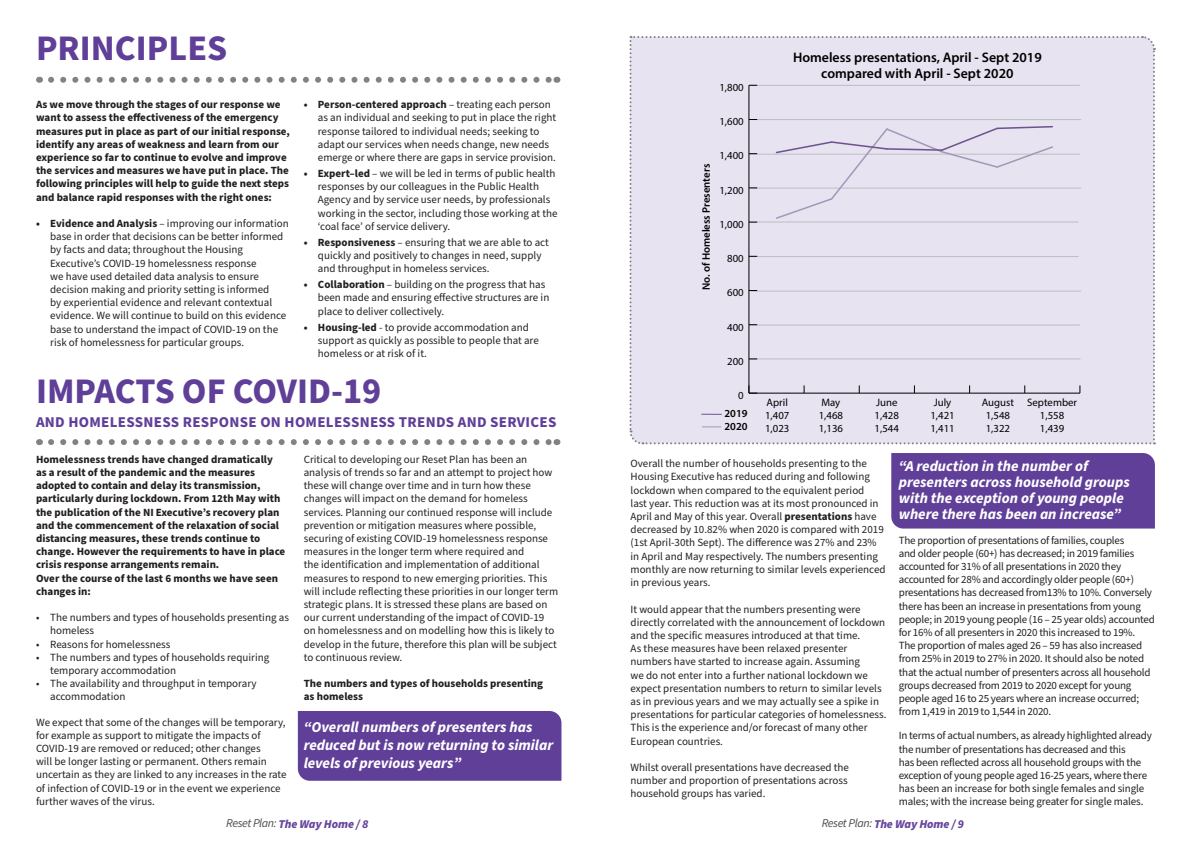
<style>
.page{position:relative;width:1191px;height:842px;background:#fff}
.page>*{position:absolute;margin:0;border:0;box-sizing:border-box;transform-origin:0 0}
.h_Heading{font:700 36px "Source Sans Pro";color:#603f99}
.p_body_text{font:italic 700 15px/16px "Source Sans Pro";color:#fff}
.p_body_text-2{font:700 15px "Source Sans Pro";letter-spacing:.02em;color:#603f99}
.t1{font:600 13.9px/16.6px "Myriad Pro";color:#000;text-align:center}
.t2{font:italic 900 12px "Source Sans Pro";letter-spacing:-.01em;color:#66479d}
.p_body_text-3{font:11px/13.2px "Source Sans Pro";color:#231f20}
.p_body_text-4{font:11px/13.2px "Source Sans Pro";letter-spacing:-.02em;color:#231f20}
.p_body_text-5{font:700 11px/13.2px "Source Sans Pro";color:#231f20}
.t3{font:10.8px/12.9px "Myriad Pro";color:#000}
.t4{font:600 10.8px/12.9px "Myriad Pro";color:#000}
.s1{font-weight:700}
.s2{font-weight:400}
.s3{font-weight:400;color:#4d4d4f}
.s4{font-weight:700;color:#603f99}
</style>
<div class="page">
<div style="left:891px;top:453px;width:263px;height:75px;background:#603f99"></div>
<div style="left:298px;top:711px;width:263px;height:70px;background:#603f99"></div>
<svg style="left:51px;top:77px;width:499px;height:6px"></svg>
<svg style="left:51px;top:439px;width:499px;height:6px"></svg>
<div style="left:629px;top:36px;width:526px;height:409px;background:#e7e3f1"></div>
<p class="h_Heading" style="left:36px;top:24px;width:193px">PRINCIPLES</p>
<p class="p_body_text-5" style="left:36px;top:98px;width:255px">As we move through the stages of our response we want to assess the effectiveness of the emergency measures put in place as part of our initial response, identify any areas of weakness and learn from our experience so far to continue to evolve and improve the services and measures we have put in place. The following principles will help to guide the next steps and balance rapid responses with the right ones:</p>
<p class="p_body_text-3" style="left:50px;top:217px;width:240px;text-indent:-14px"><span class="s1">• Evidence and Analysis</span> – improving our information base in order that decisions can be better informed by facts and data; throughout the Housing Executive’s COVID-19 homelessness response<br>we have used detailed data analysis to ensure decision making and priority setting is informed<br>by experiential evidence and relevant contextual evidence. We will continue to build on this evidence base to understand the impact of COVID-19 on the risk of homelessness for particular groups.</p>
<p class="p_body_text-5" style="left:304px;top:98px;width:249px">• Person-centered approach <span class="s2">– treating each person</span></p>
<p class="p_body_text-3" style="left:318px;top:111px;width:240px">as an individual and seeking to put in place the right response tailored to individual needs; seeking to adapt our services when needs change, new needs emerge or where there are gaps in service provision.</p>
<p class="p_body_text-3" style="left:318px;top:167px;width:241px;text-indent:-14px"><span class="s1">• Expert–led</span> – we will be led in terms of public health responses by our colleagues in the Public Health Agency and by service user needs, by professionals working in the sector, including those working at the ‘coal face’ of service delivery.</p>
<p class="p_body_text-3" style="left:318px;top:236px;width:232px;text-indent:-14px"><span class="s1">• Responsiveness</span> – ensuring that we are able to act quickly and positively to changes in need, supply and throughput in homeless services.</p>
<p class="p_body_text-3" style="left:318px;top:278px;width:233px;text-indent:-14px"><span class="s1">• Collaboration</span> – building on the progress that has been made and ensuring effective structures are in place to deliver collectively.</p>
<p class="p_body_text-3" style="left:318px;top:321px;width:222px;text-indent:-14px"><span class="s1">• Housing-led</span> - to provide accommodation and support as quickly as possible to people that are homeless or at risk of it.</p>
<p class="h_Heading" style="left:36px;top:367px;width:347px">IMPACTS OF COVID-19</p>
<p class="p_body_text-2" style="left:36px;top:412px;width:522px">AND HOMELESSNESS RESPONSE ON HOMELESSNESS TRENDS AND SERVICES</p>
<p class="p_body_text-5" style="left:36px;top:453px;width:251px">Homelessness trends have changed dramatically as a result of the pandemic and the measures adopted to contain and delay its transmission, particularly during lockdown. From 12th May with the publication of the NI Executive’s recovery plan and the commencement of the relaxation of social distancing measures, these trends continue to change. However the requirements to have in place crisis response arrangements remain.<br>Over the course of the last 6 months we have seen changes in:</p>
<p class="p_body_text-3" style="left:50px;top:611px;width:240px;text-indent:-14px">• The numbers and types of households presenting as homeless</p>
<p class="p_body_text-3" style="left:36px;top:638px;width:136px">• Reasons for homelessness</p>
<p class="p_body_text-3" style="left:50px;top:651px;width:221px;text-indent:-14px">• The numbers and types of households requiring temporary accommodation</p>
<p class="p_body_text-3" style="left:50px;top:677px;width:208px;text-indent:-14px">• The availability and throughput in temporary accommodation</p>
<p class="p_body_text-3" style="left:36px;top:716px;width:252px">We expect that some of the changes will be temporary, for example as support to mitigate the impacts of COVID-19 are removed or reduced; other changes<br>will be longer lasting or permanent. Others remain uncertain as they are linked to any increases in the rate of infection of COVID-19 or in the event we experience further waves of the virus.</p>
<p class="p_body_text-3" style="left:304px;top:453px;width:256px">Critical to developing our Reset Plan has been an analysis of trends so far and an attempt to project how these will change over time and in turn how these changes will impact on the demand for homeless services. Planning our continued response will include prevention or mitigation measures where possible, securing of existing COVID-19 homelessness response measures in the longer term where required and<br>the identification and implementation of additional measures to respond to new emerging priorities. This will include reflecting these priorities in our longer term strategic plans. It is stressed these plans are based on our current understanding of the impact of COVID-19 on homelessness and on modelling how this is likely to develop in the future, therefore this plan will be subject to continuous review.</p>
<p class="p_body_text-5" style="left:304px;top:677px;width:241px">The numbers and types of households presenting as homeless</p>
<p class="p_body_text" style="left:304px;top:718px;width:251px;line-height:18px">“Overall numbers of presenters has reduced but is now returning to similar levels of previous years”</p>
<p class="t4" style="left:699px;top:290px;width:128px;rotate:-90deg">No. of Homeless Presenters</p>
<p class="t3" style="left:719px;top:81px;width:26px">1,800</p>
<p class="t3" style="left:719px;top:115px;width:26px">1,600</p>
<p class="t3" style="left:719px;top:149px;width:26px">1,400</p>
<p class="t3" style="left:719px;top:183px;width:26px">1,200</p>
<p class="t3" style="left:719px;top:218px;width:26px">1,000</p>
<p class="t3" style="left:727px;top:252px;width:18px">800</p>
<p class="t3" style="left:727px;top:286px;width:18px">600</p>
<p class="t3" style="left:727px;top:320px;width:18px">400</p>
<p class="t3" style="left:727px;top:354px;width:18px">200</p>
<p class="t1" style="left:793px;top:48px;width:250px">Homeless presentations, April - Sept 2019 compared with April - Sept 2020</p>
<p class="t3" style="left:738px;top:389px;width:7px">0</p>
<p class="t3" style="left:765px;top:396px;width:26px">April<br>1,407<br>1,023</p>
<p class="t3" style="left:818px;top:396px;width:26px">May<br>1,468<br>1,136</p>
<p class="t3" style="left:874px;top:396px;width:26px">June<br>1,428<br>1,544</p>
<p class="t3" style="left:930px;top:396px;width:26px;text-align:center">July<br>1,421<br>1,411</p>
<p class="t3" style="left:981px;top:396px;width:34px;text-align:center">August<br>1,548<br>1,322</p>
<p class="t3" style="left:1027px;top:396px;width:51px;text-align:center">September<br>1,558<br>1,439</p>
<p class="t4" style="left:724px;top:407px;width:25px">2019<br>2020</p>
<p class="p_body_text-3" style="left:630px;top:457px;width:257px">Overall the number of households presenting to the Housing Executive has reduced during and following lockdown when compared to the equivalent period<br>last year. This reduction was at its most pronounced in April and May of this year. Overall <span class="s1">presentations</span> have decreased by 10.82% when 2020 is compared with 2019 (1st April-30th Sept). The difference was 27% and 23% in April and May respectively. The numbers presenting monthly are now returning to similar levels experienced in previous years.</p>
<p class="p_body_text-3" style="left:630px;top:603px;width:257px">It would appear that the numbers presenting were directly correlated with the announcement of lockdown and the specific measures introduced at that time.<br>As these measures have been relaxed presenter numbers have started to increase again. Assuming<br>we do not enter into a further national lockdown we expect presentation numbers to return to similar levels as in previous years and we may actually see a spike in presentations for particular categories of homelessness.<br>This is the experience and/or forecast of many other European countries.</p>
<p class="p_body_text-3" style="left:630px;top:761px;width:220px;text-align:justify">Whilst overall presentations have decreased the number and proportion of presentations across household groups has varied.</p>
<p class="p_body_text" style="left:898px;top:459px;width:232px">“A reduction in the number of presenters across household groups with the exception of young people where there has been an increase”</p>
<p class="p_body_text-4" style="left:898px;top:534px;width:258px">The proportion of presentations of families, couples<br>and older people (60+) has decreased; in 2019 families accounted for 31% of all presentations in 2020 they accounted for 28% and accordingly older people (60+) presentations has decreased from13% to 10%. Conversely there has been an increase in presentations from young people; in 2019 young people (16 – 25 year olds) accounted for 16% of all presenters in 2020 this increased to 19%.<br>The proportion of males aged 26 – 59 has also increased from 25% in 2019 to 27% in 2020. It should also be noted that the actual number of presenters across all household groups decreased from 2019 to 2020 except for young people aged 16 to 25 years where an increase occurred; from 1,419 in 2019 to 1,544 in 2020.</p>
<p class="p_body_text-4" style="left:898px;top:729px;width:254px">In terms of actual numbers, as already highlighted already the number of presentations has decreased and this<br>has been reflected across all household groups with the exception of young people aged 16-25 years, where there has been an increase for both single females and single males; with the increase being greater for single males.</p>
<p class="t2" style="left:226px;top:816px;width:144px"><span class="s3">Reset Plan:</span> The Way Home / <span class="s4">8</span></p>
<p class="t2" style="left:821px;top:816px;width:144px"><span class="s3">Reset Plan:</span> The Way Home / <span class="s4">9</span></p>
</div>
